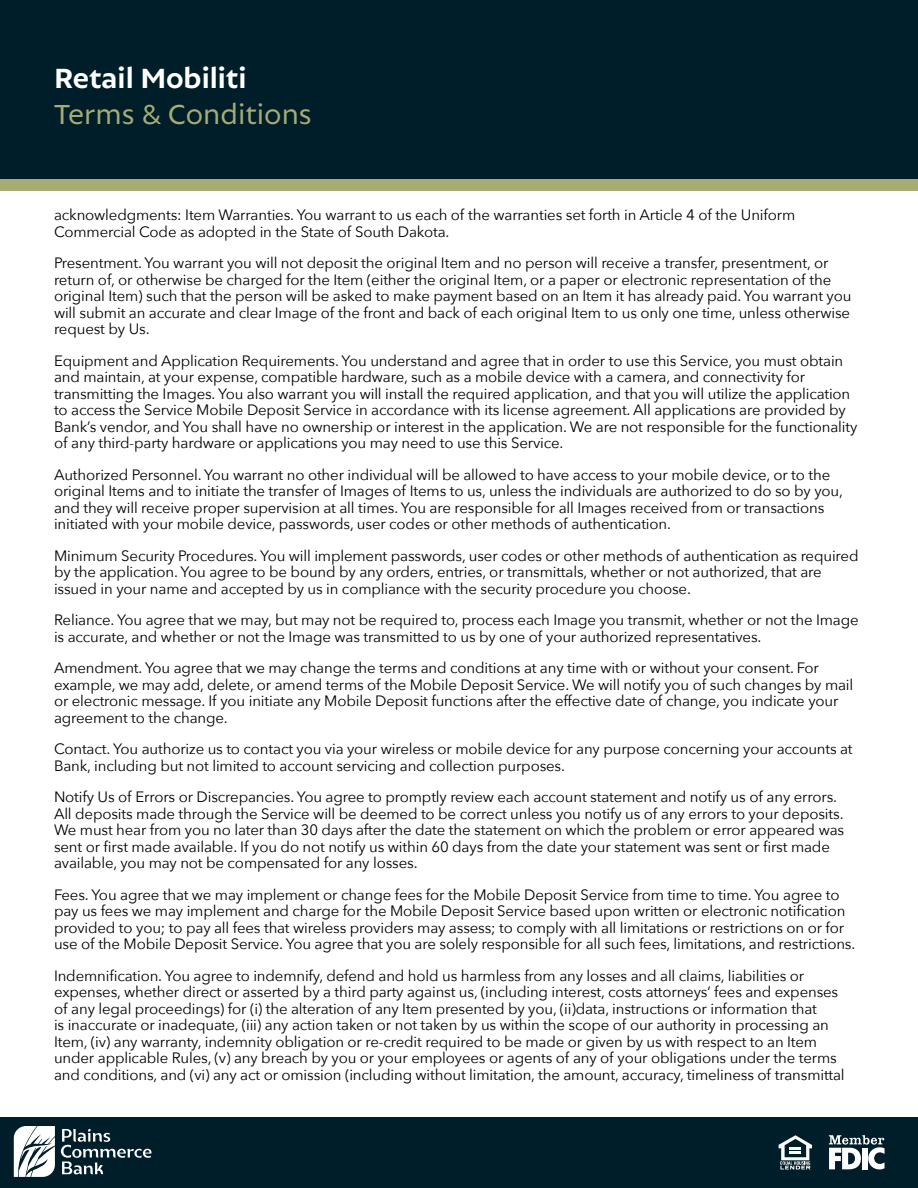
<style>
.page{position:relative;width:918px;height:1188px;background:#fff}
.page>*{position:absolute;margin:0;border:0;box-sizing:border-box;transform-origin:0 0}
.t1{font:30px "Autor";color:#a6ac74}
.t2{font:700 30px "Autor";color:#fff}
.t3{font:15px/16.5px "Avenir Next";letter-spacing:-.01em;color:#000}
</style>
<div class="page">
<div style="left:0;top:0;width:918px;height:191px;background:#001e29"></div>
<div style="left:0;top:1117px;width:918px;height:71px;background:#001e29"></div>
<svg style="left:829px;top:1135px;width:56px;height:34px"></svg>
<div style="left:862px;top:1148px;width:6px;height:21px;background:#fff"></div>
<svg style="left:779px;top:1135px;width:33px;height:34px"></svg>
<svg style="left:14px;top:1126px;width:41px;height:51px;background:#cbd1d3"></svg>
<svg style="left:61px;top:1129px;width:90px;height:45px"></svg>
<h1 class="t2" style="left:54px;top:60px;width:194px">Retail Mobiliti</h1>
<h1 class="t1" style="left:54px;top:96px;width:259px">Terms &amp; Conditions</h1>
<p class="t3" style="left:54px;top:206px;width:743px">acknowledgments: Item Warranties. You warrant to us each of the warranties set forth in Article 4 of the Uniform<br>Commercial Code as adopted in the State of South Dakota.</p>
<p class="t3" style="left:54px;top:254px;width:799px">Presentment. You warrant you will not deposit the original Item and no person will receive a transfer, presentment, or return of, or otherwise be charged for the Item (either the original Item, or a paper or electronic representation of the original Item) such that the person will be asked to make payment based on an Item it has already paid. You warrant you will submit an accurate and clear Image of the front and back of each original Item to us only one time, unless otherwise request by Us.</p>
<p class="t3" style="left:54px;top:352px;width:805px">Equipment and Application Requirements. You understand and agree that in order to use this Service, you must obtain and maintain, at your expense, compatible hardware, such as a mobile device with a camera, and connectivity for transmitting the Images. You also warrant you will install the required application, and that you will utilize the application to access the Service Mobile Deposit Service in accordance with its license agreement. All applications are provided by Bank’s vendor, and You shall have no ownership or interest in the application. We are not responsible for the functionality of any third-party hardware or applications you may need to use this Service.</p>
<p class="t3" style="left:54px;top:466px;width:791px">Authorized Personnel. You warrant no other individual will be allowed to have access to your mobile device, or to the original Items and to initiate the transfer of Images of Items to us, unless the individuals are authorized to do so by you, and they will receive proper supervision at all times. You are responsible for all Images received from or transactions initiated with your mobile device, passwords, user codes or other methods of authentication.</p>
<p class="t3" style="left:54px;top:547px;width:806px">Minimum Security Procedures. You will implement passwords, user codes or other methods of authentication as required by the application. You agree to be bound by any orders, entries, or transmittals, whether or not authorized, that are issued in your name and accepted by us in compliance with the security procedure you choose.</p>
<p class="t3" style="left:54px;top:611px;width:806px">Reliance. You agree that we may, but may not be required to, process each Image you transmit, whether or not the Image is accurate, and whether or not the Image was transmitted to us by one of your authorized representatives.</p>
<p class="t3" style="left:54px;top:659px;width:801px">Amendment. You agree that we may change the terms and conditions at any time with or without your consent. For example, we may add, delete, or amend terms of the Mobile Deposit Service. We will notify you of such changes by mail or electronic message. If you initiate any Mobile Deposit functions after the effective date of change, you indicate your agreement to the change.</p>
<p class="t3" style="left:54px;top:740px;width:800px">Contact. You authorize us to contact you via your wireless or mobile device for any purpose concerning your accounts at<br>Bank, including but not limited to account servicing and collection purposes.</p>
<p class="t3" style="left:54px;top:788px;width:792px">Notify Us of Errors or Discrepancies. You agree to promptly review each account statement and notify us of any errors.<br>All deposits made through the Service will be deemed to be correct unless you notify us of any errors to your deposits.<br>We must hear from you no later than 30 days after the date the statement on which the problem or error appeared was sent or first made available. If you do not notify us within 60 days from the date your statement was sent or first made available, you may not be compensated for any losses.</p>
<p class="t3" style="left:54px;top:886px;width:803px">Fees. You agree that we may implement or change fees for the Mobile Deposit Service from time to time. You agree to pay us fees we may implement and charge for the Mobile Deposit Service based upon written or electronic notification provided to you; to pay all fees that wireless providers may assess; to comply with all limitations or restrictions on or for use of the Mobile Deposit Service. You agree that you are solely responsible for all such fees, limitations, and restrictions.</p>
<p class="t3" style="left:54px;top:967px;width:792px">Indemnification. You agree to indemnify, defend and hold us harmless from any losses and all claims, liabilities or expenses, whether direct or asserted by a third party against us, (including interest, costs attorneys’ fees and expenses of any legal proceedings) for (i) the alteration of any Item presented by you, (ii)data, instructions or information that<br>is inaccurate or inadequate, (iii) any action taken or not taken by us within the scope of our authority in processing an Item, (iv) any warranty, indemnity obligation or re-credit required to be made or given by us with respect to an Item under applicable Rules, (v) any breach by you or your employees or agents of any of your obligations under the terms and conditions, and (vi) any act or omission (including without limitation, the amount, accuracy, timeliness of transmittal</p>
</div>
